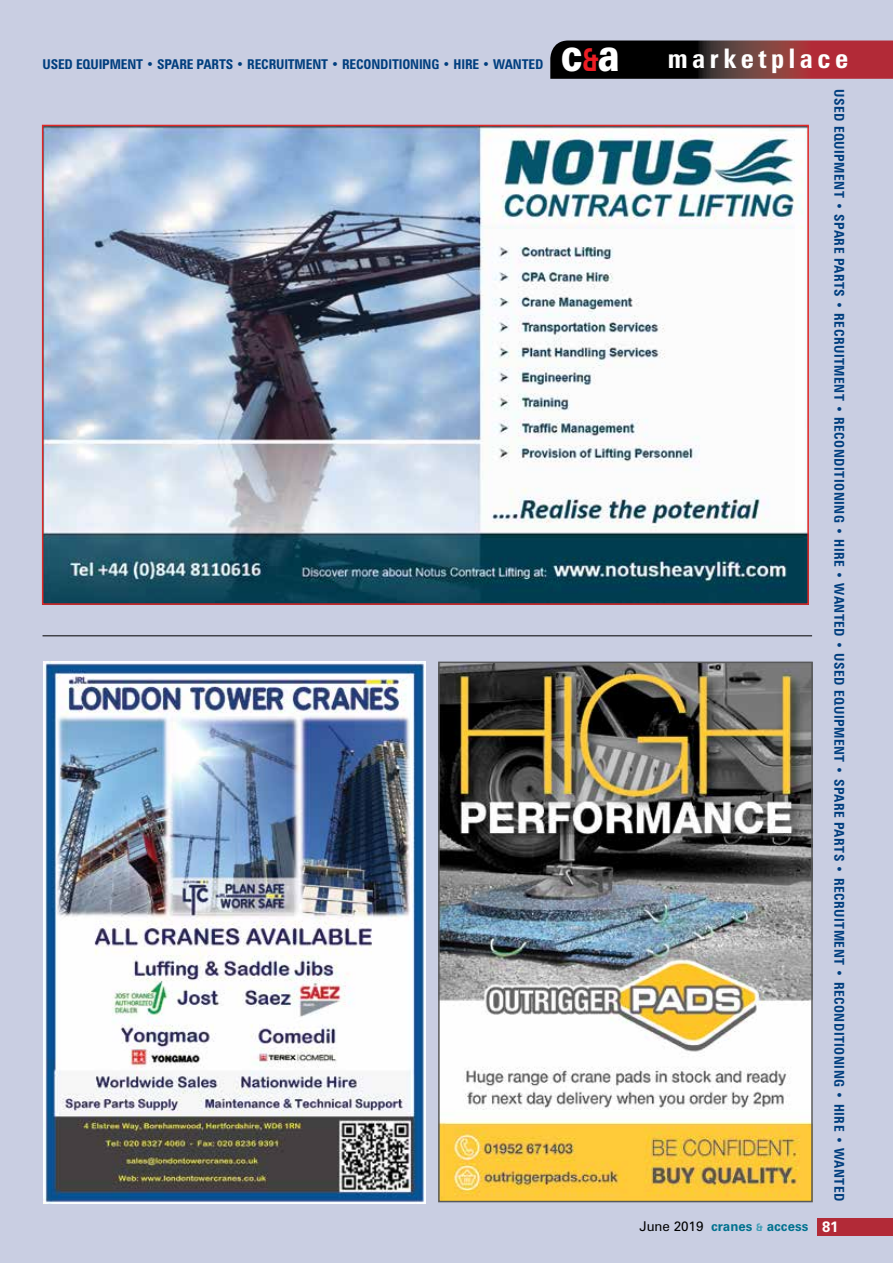
<style>
.page{position:relative;width:893px;height:1263px;background:#c9cee2}
.page>*{position:absolute;margin:0;border:0;box-sizing:border-box;transform-origin:0 0}
.t1{font:700 condensed 27px "Zurich BT";letter-spacing:.17em;color:#fff}
.t2{font:700 condensed 13.5px "Zurich BT";letter-spacing:.035em;color:#003e7e}
.t3{font:700 condensed 13.5px "Zurich BT";letter-spacing:-.01em;color:#003e7e}
.t4{font:700 13.5px "Zurich BT";color:#00728f}
.s1{font-weight:900;font-stretch:normal;font-size:45.9px}
.s2{font-stretch:normal;font-size:31.65px;color:#ed1d24}
.s3{font-weight:400;color:#000}
.s4{font-size:10.5px;color:#3c9db6}
.s5{font-size:15px;color:#fff}
</style>
<div class="page">
<svg style="left:550px;top:41px;width:343px;height:38px;background:#512023"></svg>
<hr style="left:43px;top:635px;width:769px;height:1px;background:#000">
<div style="left:818px;top:1219px;width:75px;height:17px;background:#b22a37"></div>
<img style="left:45px;top:128px;width:761px;height:474px">
<div style="left:42px;top:125px;width:767px;height:480px;border:2px solid #e12726"></div>
<img style="left:44px;top:662px;width:382px;height:542px">
<img style="left:441px;top:665px;width:369px;height:534px">
<div style="left:438px;top:662px;width:375px;height:540px;border:2px solid #58595b"></div>
<p class="t3" style="left:43px;top:55px;width:502px">USED EQUIPMENT • SPARE PARTS • RECRUITMENT • RECONDITIONING • HIRE • WANTED</p>
<h1 class="t1" style="left:561px;top:42px;width:289px"><span class="s1">c</span><span class="s2">&amp;</span><span class="s1">a</span> marketplace</h1>
<p class="t2" style="left:848px;top:89px;width:1114px;rotate:90deg">USED EQUIPMENT • SPARE PARTS • RECRUITMENT • RECONDITIONING • HIRE • WANTED • USED EQUIPMENT • SPARE PARTS • RECRUITMENT • RECONDITIONING • HIRE • WANTED</p>
<p class="t4" style="left:639px;top:1218px;width:201px"><span class="s3">June 2019</span> cranes <span class="s4">&amp;</span> access <span class="s5">81</span></p>
</div>
